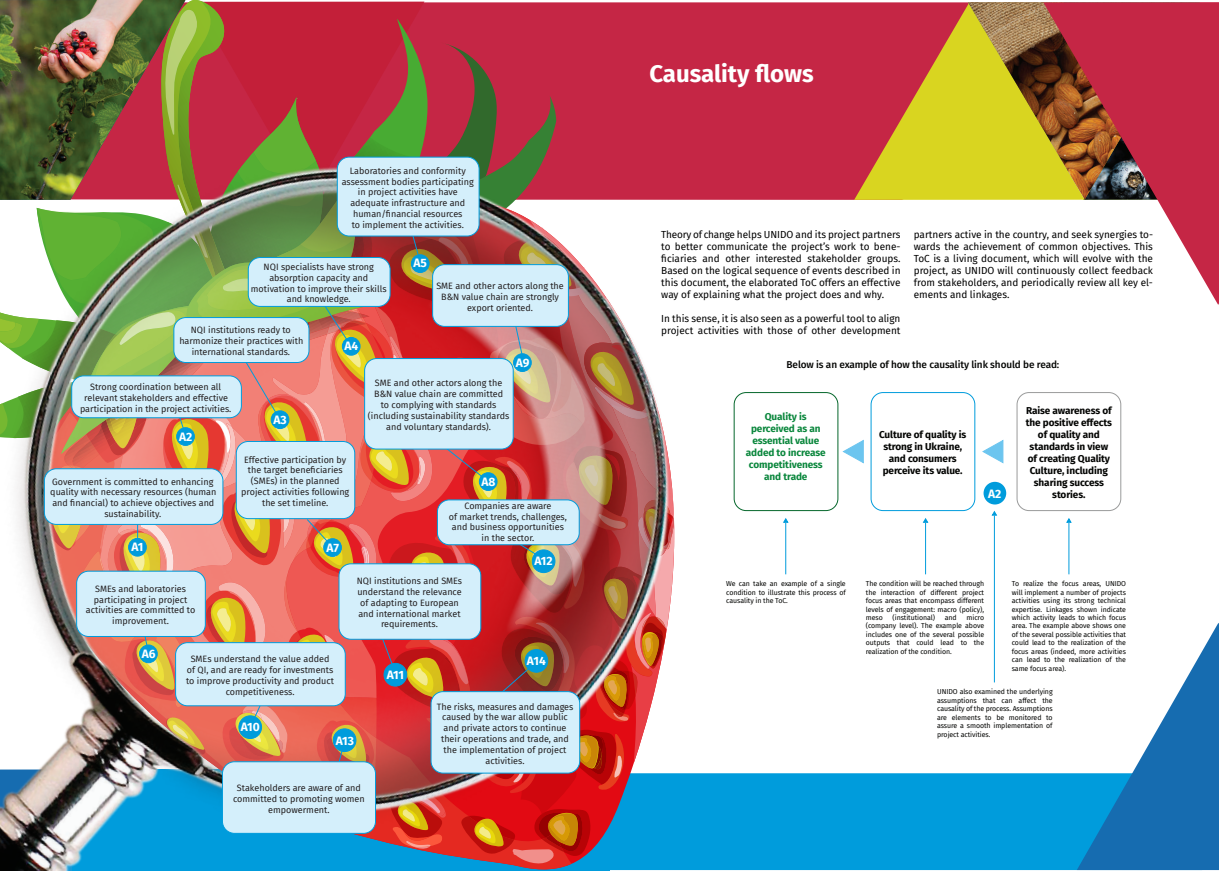
<style>
.page{position:relative;width:1219px;height:871px;background:#fff}
.page>*{position:absolute;margin:0;border:0;box-sizing:border-box;transform-origin:0 0}
.t1{font:700 24px "Fira Sans";color:#fff}
.t2{font:700 12px "Fira Sans";letter-spacing:-.005em;color:#fff}
.t3{font:10px/12px "Fira Sans";color:#000;text-align:justify}
.t4{font:700 10px/12px "Fira Sans";letter-spacing:-.01em;color:#040503;text-align:center}
.t5{font:700 10px/12px "Fira Sans";letter-spacing:-.01em;color:#0b873d;text-align:center}
.t6{font:500 10px "Fira Sans";letter-spacing:-.01em;color:#040503}
.t7{font:9px/10.8px "Fira Sans";color:#231f20;text-align:center}
.t8{font:7px/8.4px "Fira Sans";letter-spacing:-.01em;color:#040503;text-align:justify}
</style>
<div class="page">
<div style="left:736px;top:773px;width:341px;height:96px;background:#009cdc"></div>
<div style="left:682px;top:2px;width:172px;height:198px;background:#c52645"></div>
<div style="left:734px;top:392px;width:104px;height:119px;border:1px solid #06672c;border-radius:12px"></div>
<div style="left:871px;top:392px;width:104px;height:119px;border:1px solid #009cdc;border-radius:12px"></div>
<div style="left:1016px;top:392px;width:105px;height:119px;border:1px solid #9a9b9b;border-radius:12px"></div>
<svg style="left:854px;top:2px;width:189px;height:198px;background:#cf7c33"></svg>
<img style="left:968px;top:2px;width:75px;height:197px">
<svg style="left:1043px;top:2px;width:176px;height:303px;fill:#c52645"></svg>
<svg style="left:710px;top:165px;width:26px;height:705px"></svg>
<img style="left:682px;top:56px;width:28px;height:814px">
<svg style="left:1077px;top:623px;width:142px;height:246px"></svg>
<hr style="left:785px;top:522px;width:1px;height:52px;background:#009cdc">
<hr style="left:925px;top:522px;width:1px;height:52px;background:#009cdc">
<hr style="left:1068px;top:522px;width:1px;height:52px;background:#009cdc">
<hr style="left:994px;top:515px;width:1px;height:167px;background:#009cdc">
<svg style="left:783px;top:518px;width:6px;height:5px"></svg>
<svg style="left:922px;top:518px;width:7px;height:5px"></svg>
<svg style="left:842px;top:439px;width:22px;height:25px"></svg>
<svg style="left:982px;top:439px;width:22px;height:25px"></svg>
<svg style="left:1066px;top:518px;width:6px;height:5px"></svg>
<div style="left:983px;top:481px;width:23px;height:23px;background:#009cdc;border-radius:50%"></div>
<svg style="left:991px;top:510px;width:7px;height:6px"></svg>
<img style="left:0;top:0;width:682px;height:870px">
<div style="left:342px;top:337px;width:18px;height:18px;background:#009cdc;border-radius:50%"></div>
<div style="left:342px;top:337px;width:19px;height:18px;border:1px solid #009cdc;border-radius:50%"></div>
<div style="left:248px;top:257px;width:142px;height:49px;background:#d4effb;border-radius:12px"></div>
<div style="left:248px;top:257px;width:143px;height:50px;border:1px solid #009cdc;border-radius:12px"></div>
<p class="t7" style="left:342px;top:165px;width:134px">Laboratories and conformity assessment bodies participating in project activities have adequate infrastructure and human/financial resources<br>to implement the activities.</p>
<p class="t7" style="left:251px;top:261px;width:137px">NQI specialists have strong absorption capacity and motivation to improve their skills and knowledge.</p>
<p class="t7" style="left:179px;top:324px;width:126px">NQI institutions ready to harmonize their practices with international standards.</p>
<h2 class="t2" style="left:345px;top:336px;width:15px">A4</h2>
<h2 class="t2" style="left:413px;top:253px;width:15px">A5</h2>
<p class="t7" style="left:436px;top:280px;width:129px">SME and other actors along the<br>B&amp;N value chain are strongly export oriented.</p>
<h2 class="t2" style="left:516px;top:352px;width:15px">A9</h2>
<p class="t7" style="left:80px;top:381px;width:153px">Strong coordination between all relevant stakeholders and effective participation in the project activities.</p>
<h2 class="t2" style="left:179px;top:426px;width:15px">A2</h2>
<p class="t7" style="left:50px;top:475px;width:168px">Government is committed to enhancing quality with necessary resources (human and financial) to achieve objectives and sustainability.</p>
<h2 class="t2" style="left:131px;top:537px;width:14px">A1</h2>
<p class="t7" style="left:86px;top:583px;width:111px">SMEs and laboratories participating in project activities are committed to improvement.</p>
<h2 class="t2" style="left:273px;top:409px;width:15px">A3</h2>
<p class="t7" style="left:368px;top:377px;width:143px">SME and other actors along the<br>B&amp;N value chain are committed<br>to complying with standards (including sustainability standards and voluntary standards).</p>
<p class="t7" style="left:241px;top:453px;width:110px">Effective participation by the target beneficiaries (SMEs) in the planned project activities following the set timeline.</p>
<h2 class="t2" style="left:327px;top:537px;width:14px">A7</h2>
<h2 class="t2" style="left:481px;top:471px;width:16px">A8</h2>
<p class="t7" style="left:449px;top:500px;width:120px">Companies are aware<br>of market trends, challenges, and business opportunities in the sector.</p>
<p class="t7" style="left:357px;top:575px;width:107px">NQI institutions and SMEs understand the relevance of adapting to European and international market requirements.</p>
<h2 class="t2" style="left:534px;top:550px;width:20px">A12</h2>
<h2 class="t2" style="left:142px;top:643px;width:15px">A6</h2>
<p class="t7" style="left:186px;top:653px;width:149px">SMEs understand the value added of QI, and are ready for investments to improve productivity and product competitiveness.</p>
<h2 class="t2" style="left:241px;top:716px;width:21px">A10</h2>
<h2 class="t2" style="left:336px;top:730px;width:20px">A13</h2>
<p class="t7" style="left:233px;top:781px;width:133px">Stakeholders are aware of and committed to promoting women empowerment.</p>
<h2 class="t2" style="left:387px;top:664px;width:19px">A11</h2>
<h2 class="t2" style="left:527px;top:650px;width:20px">A14</h2>
<p class="t7" style="left:437px;top:700px;width:138px">The risks, measures and damages caused by the war allow public and private actors to continue their operations and trade, and the implementation of project activities.</p>
<h1 class="t1" style="left:649px;top:53px;width:166px">Causality flows</h1>
<p class="t3" style="left:661px;top:228px;width:241px">Theory of change helps UNIDO and its project partners to better communicate the project’s work to bene&shy;ficiaries and other interested stakeholder groups.<br>Based on the logical sequence of events described in this document, the elaborated ToC offers an effective way of explaining what the project does and why.</p>
<p class="t3" style="left:661px;top:312px;width:241px">In this sense, it is also seen as a powerful tool to align project activities with those of other development</p>
<p class="t3" style="left:914px;top:228px;width:241px">partners active in the country, and seek synergies to&shy;wards the achievement of common objectives. This ToC is a living document, which will evolve with the project, as UNIDO will continuously collect feedback from stakeholders, and periodically review all key el&shy;ements and linkages.</p>
<p class="t6" style="left:787px;top:356px;width:274px">Below is an example of how the causality link should be read:</p>
<p class="t5" style="left:746px;top:410px;width:81px">Quality is perceived as an essential value added to increase competitiveness and trade</p>
<p class="t4" style="left:879px;top:428px;width:89px">Culture of quality is strong in Ukraine, and consumers perceive its value.</p>
<h2 class="t2" style="left:988px;top:483px;width:15px">A2</h2>
<p class="t4" style="left:1026px;top:404px;width:88px">Raise awareness of the positive effects of quality and standards in view of creating Quality<br>Culture, including sharing success stories.</p>
<p class="t8" style="left:726px;top:579px;width:121px">We can take an example of a single condition to illustrate this process of causality in the ToC.</p>
<p class="t8" style="left:866px;top:579px;width:120px">The condition will be reached through the interaction of different project focus areas that encompass different levels of engagement: macro (policy), meso</p>
<p class="t8" style="left:893px;top:613px;width:44px">(institutional)</p>
<p class="t8" style="left:945px;top:613px;width:13px">and</p>
<p class="t8" style="left:866px;top:613px;width:120px;text-indent:101px">micro (company level). The example above includes one of the several possible outputs that could lead to the realization of the condition.</p>
<p class="t8" style="left:1012px;top:579px;width:116px">To realize the focus areas, UNIDO will implement a number of projects activities using its strong technical expertise. Linkages shown indicate which activity leads to which focus area. The example above shows one of the several possible activities that could lead to the realization of the focus areas (indeed, more activities can lead to the realization of the same focus area).</p>
<p class="t8" style="left:937px;top:687px;width:117px">UNIDO also examined the underlying assumptions that can affect the causality of the process. Assumptions are elements to be monitored to assure a smooth implementation of project activities.</p>
</div>
